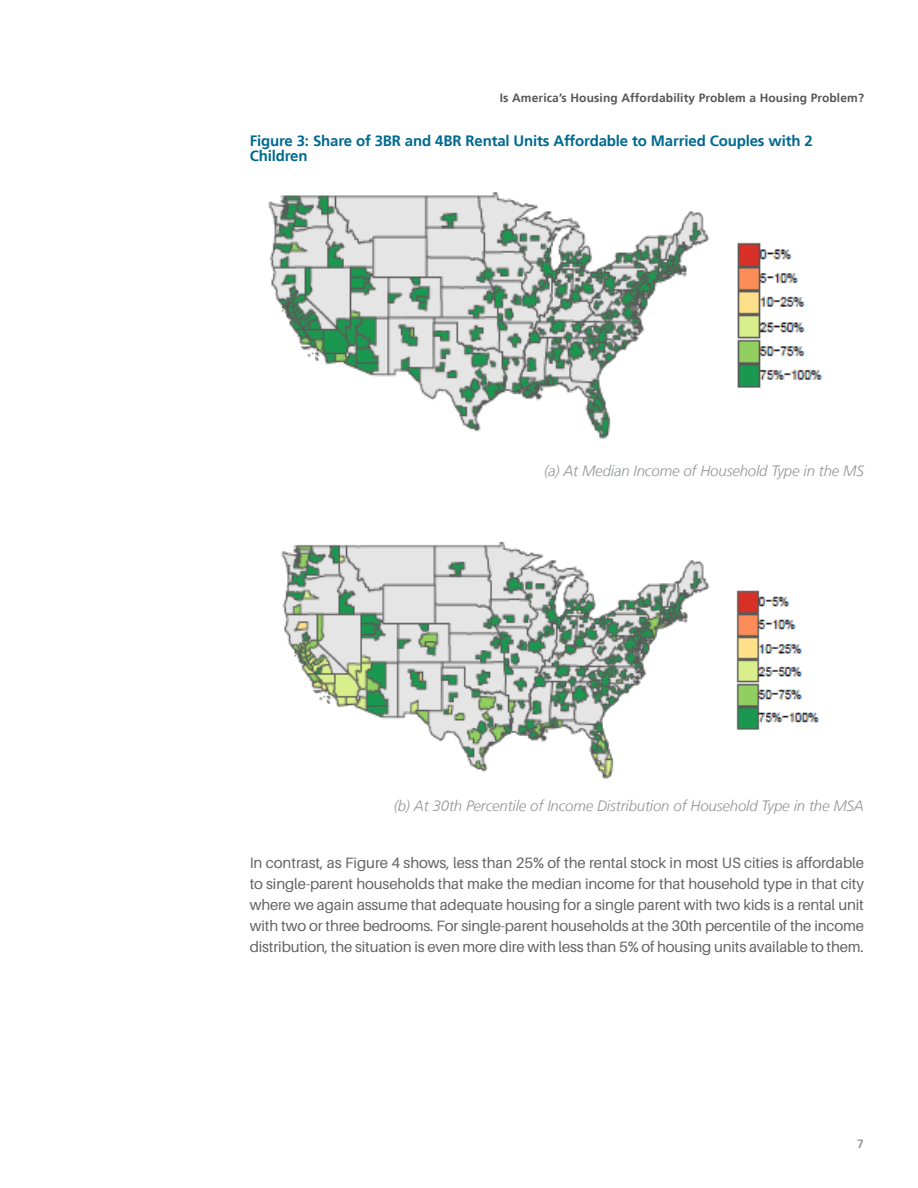
<style>
.page{position:relative;width:918px;height:1188px;background:#fff}
.page>*{position:absolute;margin:0;border:0;box-sizing:border-box;transform-origin:0 0}
.Main_Text{font:15px/21px "Aileron";letter-spacing:-.01em;color:#636366;text-align:justify}
.t1{font:italic 300 15px "Frutiger";letter-spacing:-.01em;color:#939598}
.Table_Title{font:700 15px/15px "Frutiger";letter-spacing:-.01em;color:#006991}
.t2{font:700 12px "Frutiger";letter-spacing:.01em;color:#57585a}
.t3{font:700 12px "Frutiger";color:#939598}
</style>
<div class="page">
<img style="left:268px;top:192px;width:555px;height:247px">
<img style="left:281px;top:541px;width:538px;height:238px">
<p class="t2" style="left:500px;top:91px;width:366px">Is America’s Housing Affordability Problem a Housing Problem?</p>
<p class="Table_Title" style="left:250px;top:134px;width:565px">Figure 3: Share of 3BR and 4BR Rental Units Affordable to Married Couples with 2<br>Children</p>
<p class="t1" style="left:544px;top:463px;width:321px">(a) At Median Income of Household Type in the MS</p>
<p class="t1" style="left:394px;top:797px;width:472px">(b) At 30th Percentile of Income Distribution of Household Type in the MSA</p>
<p class="Main_Text" style="left:250px;top:852px;width:616px">In contrast, as Figure 4 shows, less than 25% of the rental stock in most US cities is affordable to single-parent households that make the median income for that household type in that city where we again assume that adequate housing for a single parent with two kids is a rental unit with two or three bedrooms. For single-parent households at the 30th percentile of the income distribution, the situation is even more dire with less than 5% of housing units available to them.</p>
<p class="t3" style="left:857px;top:1136px;width:8px">7</p>
</div>
